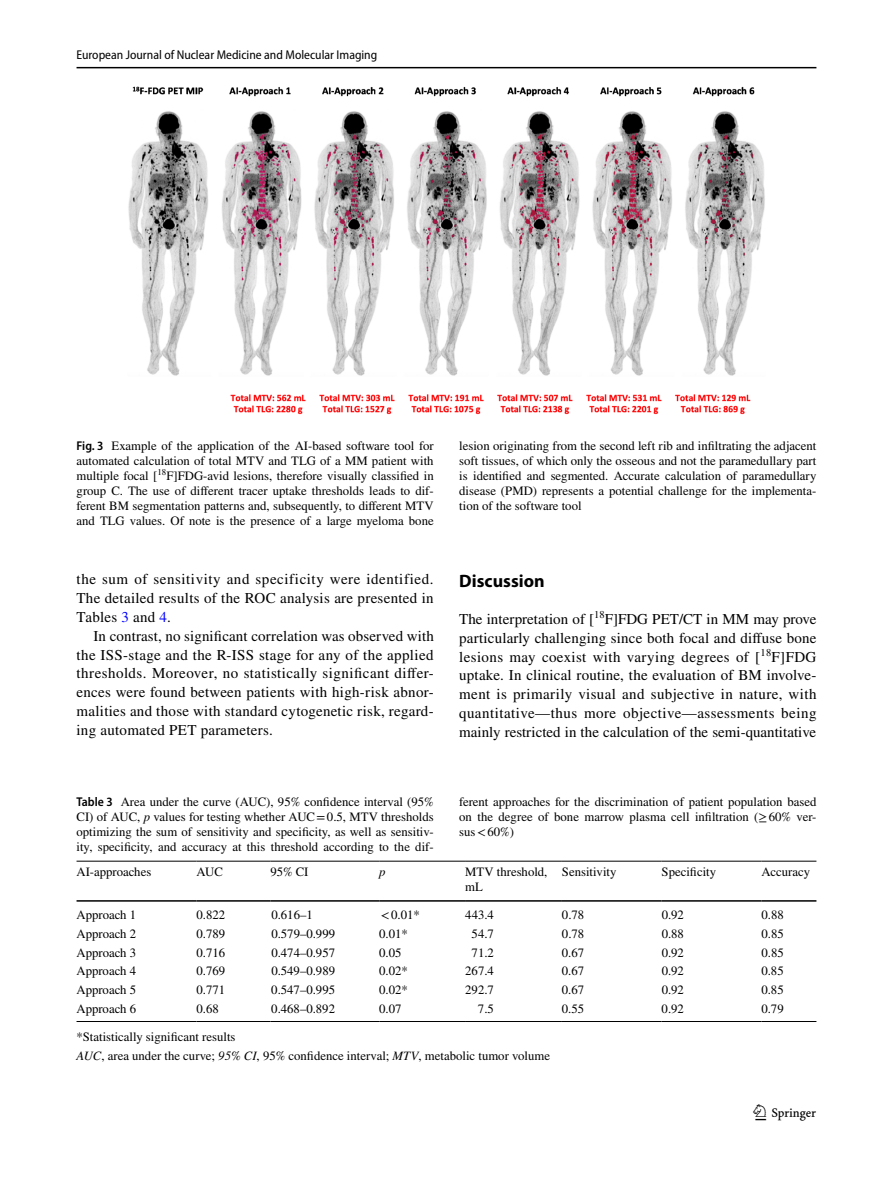
<style>
.page{position:relative;width:893px;height:1187px;background:#fff}
.page>*{position:absolute;margin:0;border:0;box-sizing:border-box;transform-origin:0 0}
.t1{font:22.5px "Springnew Regular 3";color:#000}
.t2{font:700 18px "Myriad Pro";color:#000}
.t3{font:15px/18.8px "STIX";letter-spacing:.02em;color:#000;text-align:justify}
.t4{font:12.75px/15px "STIX";color:#000;text-align:justify}
.t5{font:semi-condensed 12.75px "Myriad Pro";color:#000}
.t6{font:italic 12.75px "STIX";color:#000}
.s1{font-family:"Myriad Pro";font-weight:600;font-stretch:semi-condensed}
.s2{color:#00f}
.s3{font-style:italic}
</style>
<div class="page">
<hr style="left:77px;top:67px;width:739px;height:1px;background:#000">
<img style="left:128px;top:87px;width:637px;height:327px">
<hr style="left:77px;top:860px;width:119px;height:1px;background:#000">
<hr style="left:77px;top:900px;width:119px;height:1px;background:#000">
<hr style="left:196px;top:860px;width:74px;height:1px;background:#000">
<hr style="left:196px;top:900px;width:74px;height:1px;background:#000">
<hr style="left:270px;top:860px;width:109px;height:1px;background:#000">
<hr style="left:270px;top:900px;width:109px;height:1px;background:#000">
<hr style="left:379px;top:860px;width:86px;height:1px;background:#000">
<hr style="left:379px;top:900px;width:86px;height:1px;background:#000">
<hr style="left:465px;top:860px;width:97px;height:1px;background:#000">
<hr style="left:465px;top:900px;width:97px;height:1px;background:#000">
<hr style="left:562px;top:860px;width:100px;height:1px;background:#000">
<hr style="left:562px;top:900px;width:100px;height:1px;background:#000">
<hr style="left:662px;top:860px;width:99px;height:1px;background:#000">
<hr style="left:662px;top:900px;width:99px;height:1px;background:#000">
<hr style="left:761px;top:860px;width:55px;height:1px;background:#000">
<hr style="left:761px;top:900px;width:55px;height:1px;background:#000">
<hr style="left:77px;top:1020px;width:119px;height:1px;background:#000">
<hr style="left:196px;top:1020px;width:74px;height:1px;background:#000">
<hr style="left:270px;top:1020px;width:109px;height:1px;background:#000">
<hr style="left:379px;top:1020px;width:86px;height:1px;background:#000">
<hr style="left:465px;top:1020px;width:97px;height:1px;background:#000">
<hr style="left:562px;top:1020px;width:100px;height:1px;background:#000">
<hr style="left:662px;top:1020px;width:99px;height:1px;background:#000">
<hr style="left:761px;top:1020px;width:55px;height:1px;background:#000">
<p class="t5" style="left:77px;top:48px;width:302px">European Journal of Nuclear Medicine and Molecular Imaging</p>
<p class="t4" style="left:77px;top:439px;width:359px"><span class="s1">Fig. 3</span> Example of the application of the AI-based software tool for automated calculation of total MTV and TLG of a MM patient with multiple focal [<sup>18</sup>F]FDG-avid lesions, therefore visually classified in group C. The use of different tracer uptake thresholds leads to dif&shy;ferent BM segmentation patterns and, subsequently, to different MTV and TLG values. Of note is the presence of a large myeloma bone</p>
<p class="t4" style="left:459px;top:439px;width:359px">lesion originating from the second left rib and infiltrating the adjacent soft tissues, of which only the osseous and not the paramedullary part is identified and segmented. Accurate calculation of paramedullary disease (PMD) represents a potential challenge for the implementa&shy;tion of the software tool</p>
<p class="t3" style="left:77px;top:571px;width:359px">the sum of sensitivity and specificity were identified.<br>The detailed results of the ROC analysis are presented in Tables <span class="s2">3</span> and <span class="s2">4</span>.</p>
<p class="t3" style="left:77px;top:627px;width:359px;text-indent:17px">In contrast, no significant correlation was observed with the ISS-stage and the R-ISS stage for any of the applied thresholds. Moreover, no statistically significant differ&shy;ences were found between patients with high-risk abnor&shy;malities and those with standard cytogenetic risk, regard&shy;ing automated PET parameters.</p>
<h2 class="t2" style="left:459px;top:569px;width:87px">Discussion</h2>
<p class="t3" style="left:459px;top:610px;width:359px">The interpretation of [<sup>18</sup>F]FDG PET/CT in MM may prove particularly challenging since both focal and diffuse bone lesions may coexist with varying degrees of [<sup>18</sup>F]FDG uptake. In clinical routine, the evaluation of BM involve&shy;ment is primarily visual and subjective in nature, with quantitative—thus more objective—assessments being mainly restricted in the calculation of the semi-quantitative</p>
<p class="t4" style="left:77px;top:794px;width:359px"><span class="s1">Table 3</span> Area under the curve (AUC), 95% confidence interval (95% CI) of AUC, <span class="s3">p</span> values for testing whether AUC=0.5, MTV thresholds optimizing the sum of sensitivity and specificity, as well as sensitiv&shy;ity, specificity, and accuracy at this threshold according to the dif-</p>
<p class="t4" style="left:459px;top:794px;width:359px">ferent approaches for the discrimination of patient population based on the degree of bone marrow plasma cell infiltration (≥60% ver&shy;sus&lt;60%)</p>
<p class="t4" style="left:77px;top:865px;width:76px">AI-approaches</p>
<p class="t4" style="left:196px;top:865px;width:28px">AUC</p>
<p class="t4" style="left:270px;top:865px;width:40px">95% CI</p>
<p class="t6" style="left:379px;top:863px;width:8px">p</p>
<p class="t4" style="left:465px;top:865px;width:84px">MTV threshold, mL</p>
<p class="t4" style="left:562px;top:865px;width:56px">Sensitivity</p>
<p class="t4" style="left:662px;top:865px;width:56px">Specificity</p>
<p class="t4" style="left:761px;top:865px;width:50px">Accuracy</p>
<p class="t4" style="left:77px;top:908px;width:61px">Approach 1</p>
<p class="t4" style="left:197px;top:908px;width:30px">0.822</p>
<p class="t4" style="left:271px;top:908px;width:43px">0.616–1</p>
<p class="t4" style="left:381px;top:908px;width:41px">&lt;0.01*</p>
<p class="t4" style="left:465px;top:908px;width:30px">443.4</p>
<p class="t4" style="left:562px;top:908px;width:24px">0.78</p>
<p class="t4" style="left:662px;top:908px;width:24px">0.92</p>
<p class="t4" style="left:761px;top:908px;width:24px">0.88</p>
<p class="t4" style="left:77px;top:927px;width:61px">Approach 2</p>
<p class="t4" style="left:197px;top:927px;width:30px">0.789</p>
<p class="t4" style="left:271px;top:927px;width:65px">0.579–0.999</p>
<p class="t4" style="left:379px;top:927px;width:30px">0.01*</p>
<p class="t4" style="left:472px;top:927px;width:24px">54.7</p>
<p class="t4" style="left:562px;top:927px;width:24px">0.78</p>
<p class="t4" style="left:662px;top:927px;width:24px">0.88</p>
<p class="t4" style="left:761px;top:927px;width:24px">0.85</p>
<p class="t4" style="left:77px;top:945px;width:61px">Approach 3</p>
<p class="t4" style="left:197px;top:945px;width:30px">0.716</p>
<p class="t4" style="left:271px;top:945px;width:65px">0.474–0.957</p>
<p class="t4" style="left:379px;top:945px;width:24px">0.05</p>
<p class="t4" style="left:472px;top:945px;width:24px">71.2</p>
<p class="t4" style="left:562px;top:945px;width:24px">0.67</p>
<p class="t4" style="left:662px;top:945px;width:24px">0.92</p>
<p class="t4" style="left:761px;top:945px;width:24px">0.85</p>
<p class="t4" style="left:77px;top:964px;width:61px">Approach 4</p>
<p class="t4" style="left:197px;top:964px;width:30px">0.769</p>
<p class="t4" style="left:271px;top:964px;width:65px">0.549–0.989</p>
<p class="t4" style="left:379px;top:964px;width:30px">0.02*</p>
<p class="t4" style="left:465px;top:964px;width:30px">267.4</p>
<p class="t4" style="left:562px;top:964px;width:24px">0.67</p>
<p class="t4" style="left:662px;top:964px;width:24px">0.92</p>
<p class="t4" style="left:761px;top:964px;width:24px">0.85</p>
<p class="t4" style="left:77px;top:983px;width:61px">Approach 5</p>
<p class="t4" style="left:197px;top:983px;width:30px">0.771</p>
<p class="t4" style="left:271px;top:983px;width:65px">0.547–0.995</p>
<p class="t4" style="left:379px;top:983px;width:30px">0.02*</p>
<p class="t4" style="left:465px;top:983px;width:30px">292.7</p>
<p class="t4" style="left:562px;top:983px;width:24px">0.67</p>
<p class="t4" style="left:662px;top:983px;width:24px">0.92</p>
<p class="t4" style="left:761px;top:983px;width:24px">0.85</p>
<p class="t4" style="left:76px;top:1001px;width:61px">Approach 6</p>
<p class="t4" style="left:196px;top:1001px;width:24px">0.68</p>
<p class="t4" style="left:271px;top:1001px;width:65px">0.468–0.892</p>
<p class="t4" style="left:379px;top:1001px;width:24px">0.07</p>
<p class="t4" style="left:478px;top:1001px;width:17px">7.5</p>
<p class="t4" style="left:562px;top:1001px;width:24px">0.55</p>
<p class="t4" style="left:662px;top:1001px;width:24px">0.92</p>
<p class="t4" style="left:761px;top:1001px;width:24px">0.79</p>
<p class="t4" style="left:77px;top:1027px;width:475px;line-height:19.2px">*Statistically significant results<br><span class="s3">AUC</span>, area under the curve; <span class="s3">95% CI</span>, 95% confidence interval; <span class="s3">MTV</span>, metabolic tumor volume</p>
<h1 class="t1" style="left:755px;top:1104px;width:62px">1 3</h1>
</div>
